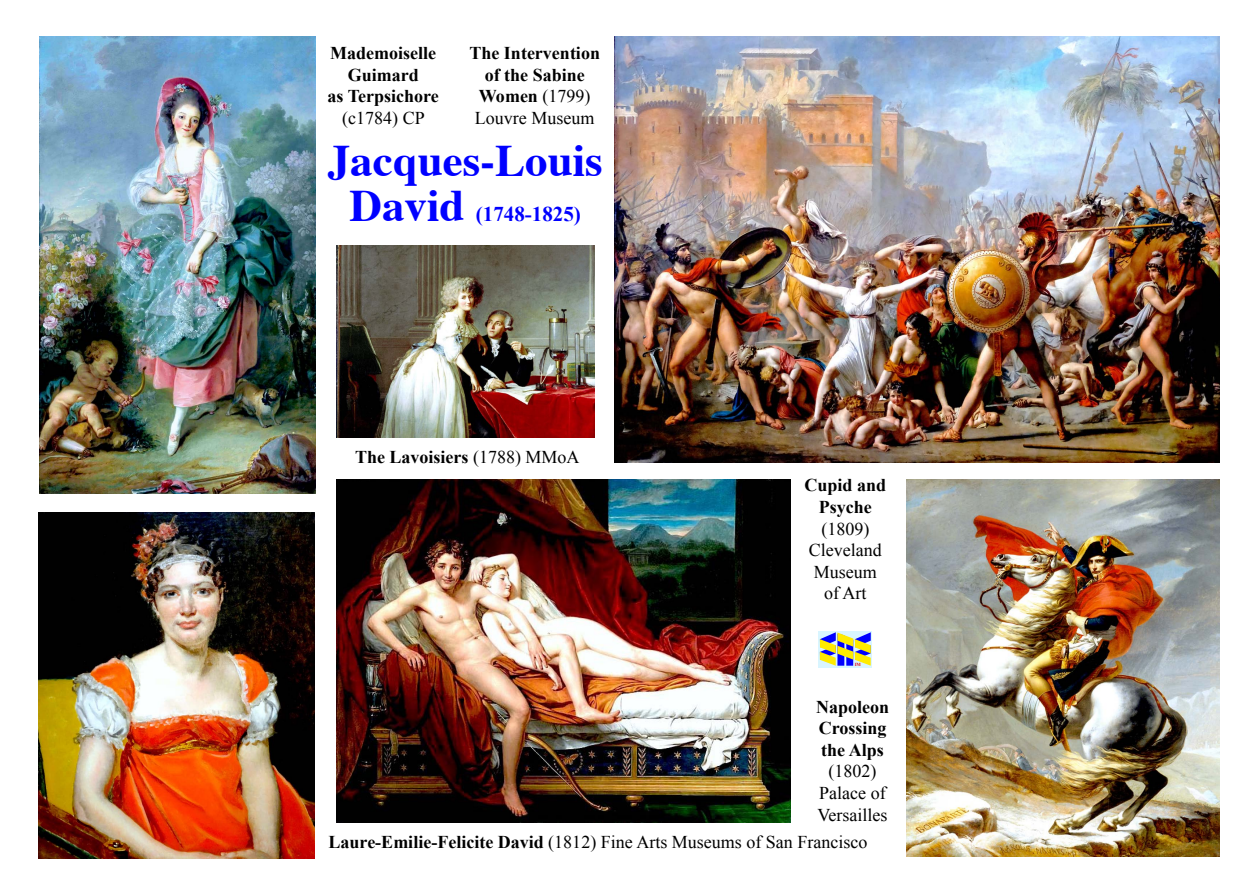
<style>
.page{position:relative;width:1259px;height:893px;background:#fff}
.page>*{position:absolute;margin:0;border:0;box-sizing:border-box;transform-origin:0 0}
.t1{font:700 45px "Times";color:#00f}
.t2{font:700 21px "Times New Roman";color:#00f}
.t3{font:700 18px/21.6px "Times New Roman";color:#000;text-align:center}
.t4{font:18px/21.6px "Times New Roman";color:#000;text-align:center}
.t5{font:700 4.65px "Times New Roman";color:#e10613}
.s1{font-weight:400}
.s2{font-family:"Times";font-size:45px}
.s3{font-weight:700}
</style>
<div class="page">
<svg style="left:818px;top:631px;width:54px;height:37px"></svg>
<svg style="left:820px;top:632px;width:51px;height:34px;background:#aead8e"></svg>
<img style="left:40px;top:37px;width:276px;height:456px">
<img style="left:336px;top:479px;width:454px;height:343px">
<img style="left:39px;top:513px;width:276px;height:346px">
<img style="left:614px;top:37px;width:605px;height:425px">
<img style="left:336px;top:245px;width:258px;height:193px">
<img style="left:906px;top:479px;width:313px;height:377px">
<p class="t3" style="left:328px;top:42px;width:113px">Mademoiselle<br>Guimard<br>as Terpsichore</p>
<p class="t4" style="left:342px;top:107px;width:84px">(c1784) CP</p>
<p class="t3" style="left:469px;top:42px;width:132px">The Intervention of the Sabine<br>Women <span class="s1">(1799)<br>Louvre Museum</span></p>
<h1 class="t1" style="left:328px;top:118px;width:277px">Jacques-Louis</h1>
<p class="t2" style="left:349px;top:200px;width:233px"><span class="s2">David</span> (1748-1825)</p>
<p class="t3" style="left:355px;top:446px;width:226px">The Lavoisiers <span class="s1">(1788) MMoA</span></p>
<p class="t3" style="left:804px;top:474px;width:83px">Cupid and<br>Psyche</p>
<p class="t4" style="left:809px;top:517px;width:74px">(1809)<br>Cleveland<br>Museum of Art</p>
<p class="t5" style="left:855px;top:661px;width:8px">IM</p>
<p class="t3" style="left:816px;top:695px;width:75px;text-align:left">Napoleon<br>Crossing the Alps</p>
<p class="t4" style="left:817px;top:760px;width:71px">(1802)<br>Palace of<br>Versailles</p>
<p class="t4" style="left:329px;top:831px;width:540px"><span class="s3">Laure-Emilie-Felicite David</span> (1812) Fine Arts Museums of San Francisco</p>
</div>
